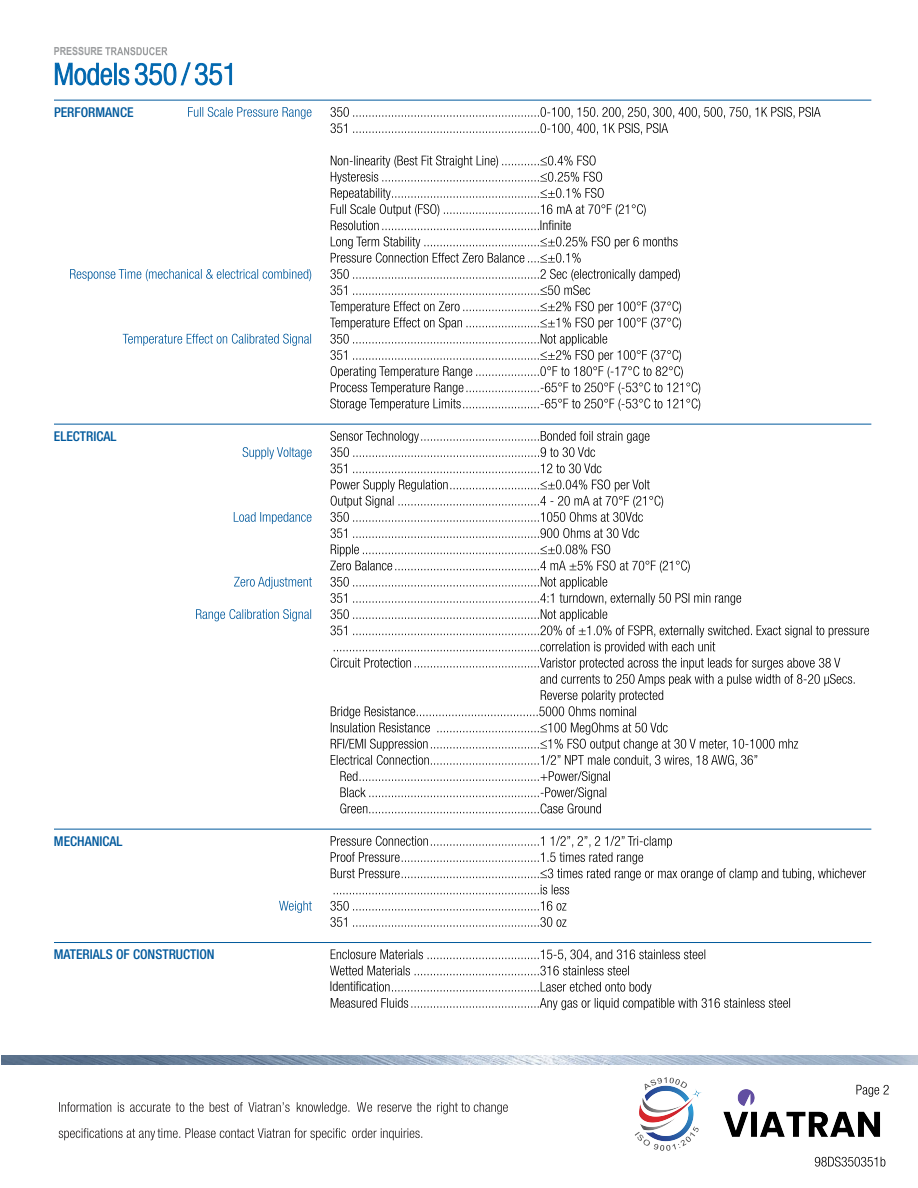
<style>
.page{position:relative;width:918px;height:1188px;background:#fff}
.page>*{position:absolute;margin:0;border:0;box-sizing:border-box;transform-origin:0 0}
.t1{font:500 condensed 13.5px "Helvetica Neue";color:#00599c}
.t2{font:300 condensed 13.5px "Helvetica Neue LT Std";color:#000}
.t3{font:700 11.1px "Arial";color:#9a9c9e;scale:.8 1}
</style>
<div class="page">
<svg style="left:54px;top:47px;width:178px;height:39px"></svg>
<img style="left:1px;top:1055px;width:917px;height:9px">
<svg style="left:59px;top:1102px;width:52px;height:10px"></svg>
<svg style="left:118px;top:1102px;width:6px;height:10px"></svg>
<svg style="left:130px;top:1103px;width:40px;height:9px"></svg>
<svg style="left:176px;top:1102px;width:28px;height:10px"></svg>
<svg style="left:210px;top:1102px;width:80px;height:10px"></svg>
<svg style="left:297px;top:1102px;width:52px;height:12px"></svg>
<svg style="left:357px;top:1102px;width:15px;height:10px"></svg>
<svg style="left:378px;top:1102px;width:53px;height:10px"></svg>
<svg style="left:437px;top:1102px;width:71px;height:12px"></svg>
<svg style="left:59px;top:1128px;width:363px;height:12px"></svg>
<img style="left:635px;top:1078px;width:23px;height:72px">
<svg style="left:815px;top:1162px;width:70px;height:5px"></svg>
<hr style="left:54px;top:100px;width:817px;height:1px;background:#00599c">
<hr style="left:54px;top:424px;width:817px;height:1px;background:#00599c">
<svg style="left:188px;top:107px;width:124px;height:12px"></svg>
<svg style="left:331px;top:107px;width:490px;height:28px"></svg>
<svg style="left:331px;top:155px;width:315px;height:75px"></svg>
<svg style="left:331px;top:236px;width:347px;height:27px"></svg>
<svg style="left:70px;top:269px;width:241px;height:12px"></svg>
<svg style="left:330px;top:269px;width:350px;height:26px"></svg>
<svg style="left:123px;top:334px;width:188px;height:12px"></svg>
<svg style="left:330px;top:301px;width:370px;height:110px"></svg>
<svg style="left:243px;top:447px;width:69px;height:12px"></svg>
<svg style="left:330px;top:431px;width:320px;height:26px"></svg>
<svg style="left:330px;top:464px;width:17px;height:9px"></svg>
<svg style="left:353px;top:463px;width:248px;height:10px"></svg>
<svg style="left:234px;top:512px;width:77px;height:12px"></svg>
<svg style="left:330px;top:479px;width:333px;height:43px"></svg>
<svg style="left:330px;top:528px;width:17px;height:10px"></svg>
<svg style="left:353px;top:528px;width:286px;height:10px"></svg>
<svg style="left:234px;top:577px;width:78px;height:12px"></svg>
<svg style="left:196px;top:609px;width:115px;height:12px"></svg>
<hr style="left:54px;top:829px;width:817px;height:1px;background:#00599c">
<hr style="left:54px;top:942px;width:817px;height:1px;background:#00599c">
<svg style="left:330px;top:544px;width:539px;height:269px"></svg>
<svg style="left:331px;top:836px;width:535px;height:58px"></svg>
<svg style="left:279px;top:901px;width:33px;height:12px"></svg>
<svg style="left:330px;top:901px;width:236px;height:10px"></svg>
<svg style="left:330px;top:917px;width:236px;height:10px"></svg>
<svg style="left:330px;top:949px;width:375px;height:26px"></svg>
<svg style="left:331px;top:982px;width:459px;height:28px"></svg>
<img style="left:658px;top:1077px;width:231px;height:85px">
<p class="t3" style="left:54px;top:43px;width:63px">PRESSURE</p>
<p class="t1" style="left:54px;top:104px;width:81px">PERFORMANCE</p>
<p class="t1" style="left:54px;top:428px;width:64px">ELECTRICAL</p>
<p class="t1" style="left:54px;top:833px;width:70px">MECHANICAL</p>
<p class="t1" style="left:54px;top:946px;width:162px">MATERIALS OF CONSTRUCTION</p>
<p class="t2" style="left:330px;top:979px;width:44px">Identifica</p>
<p class="t2" style="left:540px;top:218px;width:33px">Infinite</p>
</div>
